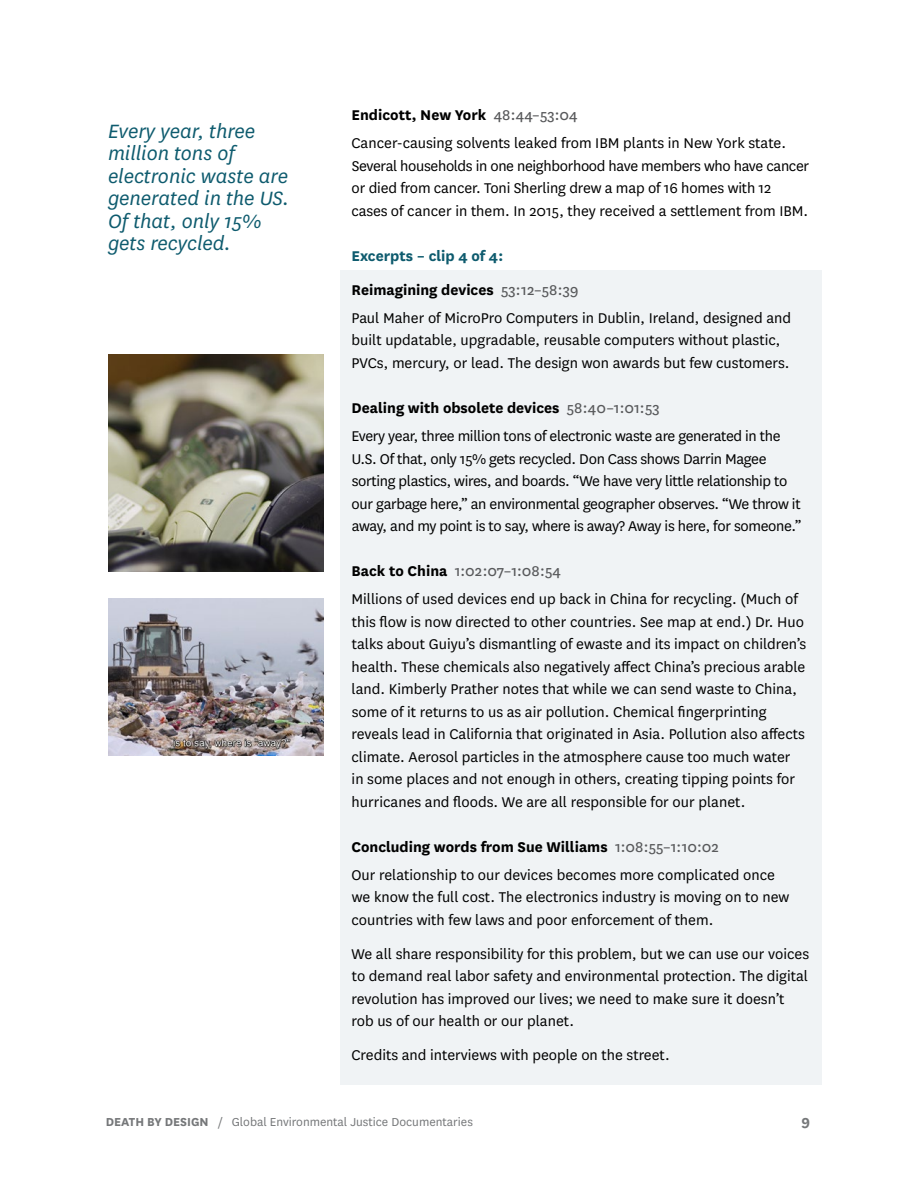
<style>
.page{position:relative;width:918px;height:1188px;background:#fff}
.page>*{position:absolute;margin:0;border:0;box-sizing:border-box;transform-origin:0 0}
.t1{font:italic 22.5px/22.5px "National";color:#0e5b6e}
.t2{font:16.5px/22.5px "National";color:#000}
.t3{font:16.5px/22.5px "National";letter-spacing:-.02em;color:#000}
.t4{font:700 16.5px/33.8px "National";color:#0e5b6e}
.t5{font:700 16.5px "National";color:#757779}
.t6{font:13.5px "National";color:#757779}
.s1{font-weight:700}
.s2{color:#58595b}
.s3{color:#000}
.s4{font-weight:400;color:#58595b}
</style>
<div class="page">
<div style="left:340px;top:270px;width:482px;height:815px;background:#f0f3f5"></div>
<img style="left:108px;top:354px;width:216px;height:218px">
<img style="left:108px;top:599px;width:216px;height:157px">
<h1 class="t1" style="left:108px;top:119px;width:183px">Every year, three million tons of electronic waste are generated in the US.<br>Ofthat, only 15% gets recycled.</h1>
<p class="t2" style="left:351px;top:100px;width:436px;line-height:28.2px"><span class="s1">Endicott, New York</span> <span class="s2">48:44–53:04<br></span>Cancer-causing solvents leaked from IBM plants in New York state.</p>
<p class="t2" style="left:351px;top:154px;width:459px">Several households in one neighborhood have members who have cancer or died from cancer. Toni Sherling drew a map of 16 homes with 12 cases of cancer in them. In 2015, they received a settlement from IBM.</p>
<p class="t4" style="left:352px;top:238px;width:228px">Excerpts – clip 4 of 4:<br><span class="s3">Reimagining devices</span> <span class="s4">53:12–58:39</span></p>
<p class="t2" style="left:351px;top:306px;width:441px">Paul Maher of MicroPro Computers in Dublin, Ireland, designed and built updatable, upgradable, reusable computers without plastic,<br>PVCs, mercury, or lead. The design won awards but few customers.</p>
<p class="t3" style="left:351px;top:393px;width:431px;line-height:28.2px"><span class="s1">Dealing with obsolete devices</span> <span class="s2">58:40–1:01:53<br></span>Every year, three million tons of electronic waste are generated in the</p>
<p class="t3" style="left:352px;top:447px;width:451px">U.S. Of that, only 15% gets recycled. Don Cass shows Darrin Magee sorting plastics, wires, and boards. “We have very little relationship to our garbage here,” an environmental geographer observes. “We throw it away, and my point is to say, where is away? Away is here, for someone.”</p>
<p class="t2" style="left:351px;top:556px;width:449px;line-height:28.2px"><span class="s1">Back to China</span> <span class="s2">1:02:07–1:08:54<br></span>Millions of used devices end up back in China for recycling. (Much of</p>
<p class="t2" style="left:351px;top:610px;width:456px">this fow is now directed to other countries. See map at end.) Dr. Huo talks about Guiyu’s dismantling of ewaste and its impact on children’s health. These chemicals also negatively afect China’s precious arable land. Kimberly Prather notes that while we can send waste to China, some of it returns to us as air pollution. Chemical fngerprinting reveals lead in California that originated in Asia. Pollution also afects climate. Aerosol particles in the atmosphere cause too much water in some places and not enough in others, creating tipping points for hurricanes and foods. We are all responsible for our planet.</p>
<p class="t2" style="left:351px;top:832px;width:425px;line-height:28.2px"><span class="s1">Concluding words from Sue Williams</span> <span class="s2">1:08:55–1:10:02<br></span>Our relationship to our devices becomes more complicated once</p>
<p class="t2" style="left:351px;top:885px;width:439px">we know the full cost. The electronics industry is moving on to new countries with few laws and poor enforcement of them.</p>
<p class="t2" style="left:351px;top:942px;width:459px">We all share responsibility for this problem, but we can use our voices to demand real labor safety and environmental protection. The digital revolution has improved our lives; we need to make sure it doesn’t rob us of our health or our planet.</p>
<p class="t2" style="left:351px;top:1043px;width:320px">Credits and interviews with people on the street.</p>
<p class="t6" style="left:106px;top:1113px;width:369px"><span class="s1">DEATH BY DESIGN</span> / Global Environmental Justice Documentaries</p>
<p class="t5" style="left:801px;top:1109px;width:10px">9</p>
</div>
